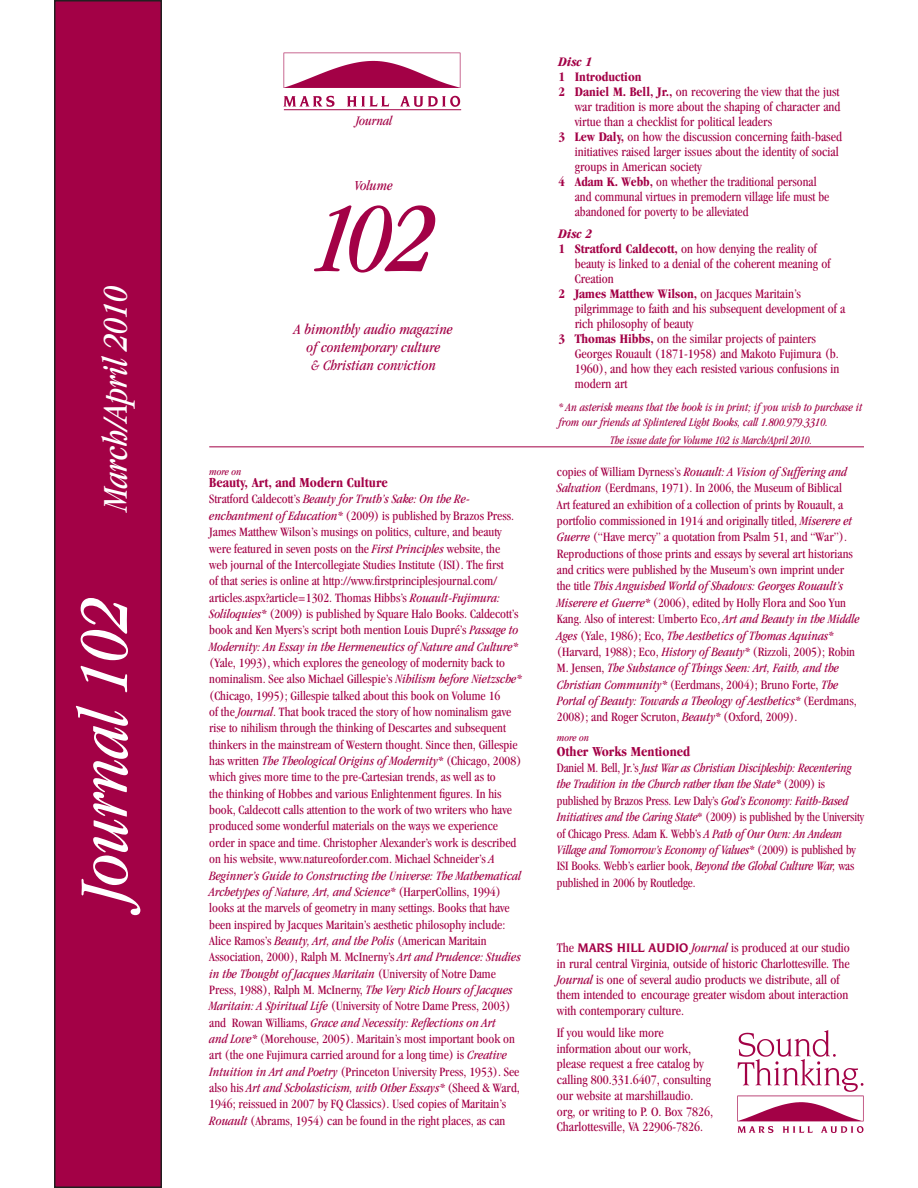
<style>
.page{position:relative;width:918px;height:1188px;background:#fff}
.page>*{position:absolute;margin:0;border:0;box-sizing:border-box;transform-origin:0 0}
.t1{font:italic condensed 102px "Garamond";color:#a30146}
.t2{font:italic condensed 36px "Garamond";color:#fff}
.t3{font:italic condensed 15px "Garamond";color:#a30146}
.t4{font:700 condensed 14.25px "Garamond";color:#a30146}
.t5{font:italic condensed 14.25px "Garamond";color:#a30146}
.Guest_Name___Descr{font:condensed 13.5px/15px "Garamond";color:#a30146}
.More_On__text{font:condensed 13.5px/15.8px "Garamond";color:#a30146}
.Guest_Name___Descr-2{font:700 condensed 13.5px "Garamond";color:#a30146}
.Disc_heading{font:italic 700 condensed 13.5px "Garamond";color:#a30146}
.t6{font:italic condensed 13.5px "Garamond";color:#a30146}
.t7{font:condensed 13.2px/16.4px "Garamond";color:#a30146}
.t8{font:italic condensed 13.2px/16.4px "Garamond";letter-spacing:-.01em;color:#a30146;scale:.96 1}
.Disc_heading-2{font:italic condensed 12px/15px "Garamond";color:#a30146}
.More_On__text-2{font:italic condensed 12px "Garamond";color:#a30146;scale:.91 1}
.t9{font:italic condensed 10.5px "Garamond";color:#a30146}
.s1{font-size:72px}
.s2{font-style:italic}
.s3{font-weight:700}
.s4{font-style:normal}
.s5{font-family:"Novarese";font-weight:700;font-stretch:normal}
</style>
<div class="page">
<div style="left:55px;top:1px;width:106px;height:1186px;background:#a30146"></div>
<div style="left:54px;top:0;width:108px;height:1188px;border:2px solid #231f20"></div>
<hr style="left:284px;top:109px;width:177px;height:1px;background:#a30146">
<hr style="left:209px;top:447px;width:655px;height:1px;background:#a30146">
<img style="left:283px;top:52px;width:178px;height:55px">
<img style="left:738px;top:1030px;width:126px;height:103px">
<p class="t2" style="left:95px;top:902px;width:617px;rotate:-90deg"><span class="s1">Journal 102</span> March/April 2010</p>
<p class="t6" style="left:356px;top:113px;width:37px">Journal</p>
<p class="t5" style="left:354px;top:178px;width:40px">Volume</p>
<p class="t1" style="left:312px;top:182px;width:125px">102</p>
<p class="t3" style="left:294px;top:321px;width:160px">A bimonthly audio magazine</p>
<p class="t3" style="left:307px;top:339px;width:135px">of contemporary culture</p>
<p class="t3" style="left:311px;top:357px;width:126px">&amp; Christian conviction</p>
<p class="t9" style="left:209px;top:466px;width:34px">more on</p>
<p class="t4" style="left:209px;top:475px;width:180px">Beauty, Art, and Modern Culture</p>
<p class="t7" style="left:209px;top:491px;width:314px">Stratford Caldecott’s <span class="s2">Beauty for Truth’s Sake: On the Re&shy;enchantment of Education*</span> (2009) is published by Brazos Press.<br>James Matthew Wilson’s musings on politics, culture, and beauty were featured in seven posts on the <span class="s2">First Principles</span> website, the web journal of the Intercollegiate Studies Institute (ISI). The first<br>of that series is online at http://www.firstprinciplesjournal.com/ articles.aspx?article=1302. Thomas Hibbs’s <span class="s2">Rouault-Fujimura:<br>Soliloquies*</span> (2009) is published by Square Halo Books. Caldecott’s book and Ken Myers’s script both mention Louis Dupré’s <span class="s2">Passage to Modernity: An Essay in the Hermeneutics of Nature and Culture* </span>(Yale, 1993), which explores the geneology of modernity back to nominalism. See also Michael Gillespie’s <span class="s2">Nihilism before Nietzsche* </span>(Chicago, 1995); Gillespie talked about this book on Volume 16<br>of the <span class="s2">Journal</span>. That book traced the story of how nominalism gave rise to nihilism through the thinking of Descartes and subsequent thinkers in the mainstream of Western thought. Since then, Gillespie has written <span class="s2">The Theological Origins of Modernity*</span> (Chicago, 2008) which gives more time to the pre-Cartesian trends, as well as to<br>the thinking of Hobbes and various Enlightenment figures. In his book, Caldecott calls attention to the work of two writers who have produced some wonderful materials on the ways we experience order in space and time. Christopher Alexander’s work is described on his website, www.natureoforder.com. Michael Schneider’s <span class="s2">A Beginner’s Guide to Constructing the Universe: The Mathematical Archetypes of Nature, Art, and Science*</span> (HarperCollins, 1994) looks at the marvels of geometry in many settings. Books that have been inspired by Jacques Maritain’s aesthetic philosophy include:<br>Alice Ramos’s <span class="s2">Beauty, Art, and the Polis</span> (American Maritain Association, 2000), Ralph M. McInerny’s <span class="s2">Art and Prudence: Studies in the Thought of Jacques Maritain</span> (University of Notre Dame Press, 1988), Ralph M. McInerny, <span class="s2">The Very Rich Hours of Jacques Maritain: A Spiritual Life</span> (University of Notre Dame Press, 2003) and Rowan Williams, <span class="s2">Grace and Necessity: Reflections on Art<br>and Love*</span> (Morehouse, 2005). Maritain’s most important book on art (the one Fujimura carried around for a long time) is <span class="s2">Creative Intuition in Art and Poetry</span> (Princeton University Press, 1953). See also his <span class="s2">Art and Scholasticism, with Other Essays*</span> (Sheed &amp; Ward, 1946; reissued in 2007 by FQ Classics). Used copies of Maritain’s <span class="s2">Rouault</span> (Abrams, 1954) can be found in the right places, as can</p>
<p class="Disc_heading" style="left:559px;top:54px;width:35px">Disc 1</p>
<p class="Guest_Name___Descr-2" style="left:559px;top:69px;width:84px">1 Introduction</p>
<p class="Guest_Name___Descr" style="left:575px;top:84px;width:267px;text-align:justify;text-indent:-16px"><span class="s3">2 Daniel M. Bell, Jr.,</span> on recovering the view that the just war tradition is more about the shaping of character and virtue than a checklist for political leaders</p>
<p class="Guest_Name___Descr" style="left:575px;top:129px;width:269px;text-indent:-16px"><span class="s3">3 Lew Daly,</span> on how the discussion concerning faith-based initiatives raised larger issues about the identity of social groups in American society</p>
<p class="Guest_Name___Descr" style="left:575px;top:174px;width:256px;text-indent:-16px"><span class="s3">4 Adam K. Webb,</span> on whether the traditional personal and communal virtues in premodern village life must be abandoned for poverty to be alleviated</p>
<p class="Disc_heading" style="left:559px;top:226px;width:35px">Disc 2</p>
<p class="Guest_Name___Descr" style="left:575px;top:241px;width:257px;text-indent:-16px"><span class="s3">1 Stratford Caldecott,</span> on how denying the reality of beauty is linked to a denial of the coherent meaning of<br>Creation</p>
<p class="Guest_Name___Descr" style="left:575px;top:286px;width:272px;text-indent:-16px"><span class="s3">2 James Matthew Wilson,</span> on Jacques Maritain’s pilgrimmage to faith and his subsequent development of a rich philosophy of beauty</p>
<p class="Guest_Name___Descr" style="left:575px;top:331px;width:266px;text-indent:-16px"><span class="s3">3 Thomas Hibbs,</span> on the similar projects of painters Georges Rouault (1871-1958) and Makoto Fujimura (b.<br>1960), and how they each resisted various confusions in modern art</p>
<p class="Disc_heading-2" style="left:559px;top:399px;width:305px">* An asterisk means that the book is in print; if you wish to purchase it from our friends at Splintered Light Books, call 1.800.979.3310.</p>
<p class="More_On__text-2" style="left:610px;top:433px;width:224px">The issue date for Volume 102 is March/April 2010.</p>
<p class="t7" style="left:557px;top:464px;width:304px">copies of William Dyrness’s <span class="s2">Rouault: A Vision of Suffering and Salvation</span> (Eerdmans, 1971). In 2006, the Museum of Biblical<br>Art featured an exhibition of a collection of prints by Rouault, a portfolio commissioned in 1914 and originally titled, <span class="s2">Miserere et Guerre</span> (“Have mercy” a quotation from Psalm 51, and “War”).<br>Reproductions of those prints and essays by several art historians and critics were published by the Museum’s own imprint under the title <span class="s2">This Anguished World of Shadows: Georges Rouault’s Miserere et Guerre*</span> (2006), edited by Holly Flora and Soo Yun Kang. Also of interest: Umberto Eco, <span class="s2">Art and Beauty in the Middle Ages</span> (Yale, 1986); Eco, <span class="s2">The Aesthetics of Thomas Aquinas* </span>(Harvard, 1988); Eco, <span class="s2">History of Beauty*</span> (Rizzoli, 2005); Robin M. Jensen, <span class="s2">The Substance of Things Seen: Art, Faith, and the Christian Community*</span> (Eerdmans, 2004); Bruno Forte, <span class="s2">The Portal of Beauty: Towards a Theology of Aesthetics*</span> (Eerdmans, 2008); and Roger Scruton, <span class="s2">Beauty*</span> (Oxford, 2009).</p>
<p class="t9" style="left:557px;top:732px;width:34px">more on</p>
<p class="t4" style="left:557px;top:743px;width:135px">Other Works Mentioned</p>
<p class="t8" style="left:557px;top:760px;width:321px"><span class="s4">Daniel M. Bell, Jr.’s</span> Just War as Christian Discipleship: Recentering the Tradition in the Church rather than the State* <span class="s4">(2009) is published by Brazos Press. Lew Daly’s</span> God’s Economy: Faith-Based Initiatives and the Caring State<span class="s4">* (2009) is published by the University of Chicago Press. Adam K. Webb’s</span> A Path of Our Own: An Andean Village and Tomorrow’s Economy of Values* <span class="s4">(2009) is published by ISI Books. Webb’s earlier book,</span> Beyond the Global Culture War, <span class="s4">was published in 2006 by Routledge.</span></p>
<p class="More_On__text" style="left:557px;top:940px;width:295px">The <span class="s5">MARS HILL AUDIO</span> <span class="s2">Journal</span> is produced at our studio in rural central Virginia, outside of historic Charlottesville. The <span class="s2">Journal</span> is one of several audio products we distribute, all of them intended to encourage greater wisdom about interaction with contemporary culture.</p>
<p class="More_On__text" style="left:557px;top:1025px;width:158px">If you would like more information about our work, please request a free catalog by calling 800.331.6407, consulting our website at marshillaudio. org, or writing to P. O. Box 7826,<br>Charlottesville, VA 22906-7826.</p>
</div>
